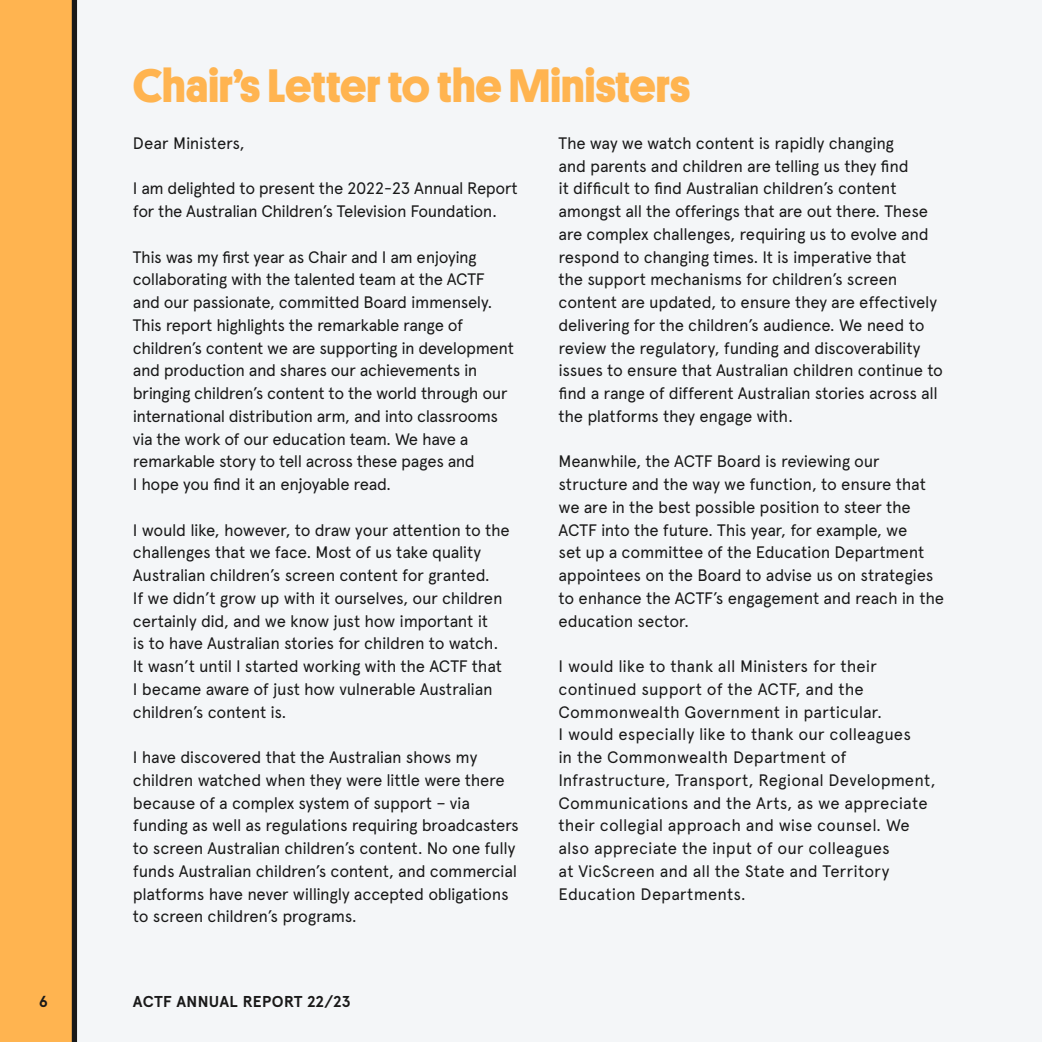
<style>
.page{position:relative;width:1042px;height:1042px;background:#f4f6f8}
.page>*{position:absolute;margin:0;border:0;box-sizing:border-box;transform-origin:0 0}
._2017_Program_Details{font:700 47.25px "Platform";color:#ffb450}
.Letters{font:16.62px/22.8px "Apercu";letter-spacing:-.02em;color:#191919}
.Letters-2{font:16.62px/22.8px "Apercu";letter-spacing:.005em;color:#191919}
.BTS_Contents_Sub{font:700 15.75px "Apercu Pro";letter-spacing:.015em;color:#191919}
</style>
<div class="page">
<svg style="left:0;top:0;width:78px;height:1042px"></svg>
<p class="_2017_Program_Details" style="left:133px;top:51px;width:559px">Chair’s Letter to the Ministers</p>
<p class="Letters" style="left:133px;top:131px;width:113px">Dear Ministers,</p>
<p class="Letters" style="left:133px;top:177px;width:386px">I am delighted to present the 2022-23 Annual Report for the Australian Children’s Television Foundation.</p>
<p class="Letters" style="left:133px;top:245px;width:382px">This was my first year as Chair and I am enjoying collaborating with the talented team at the ACTF and our passionate, committed Board immensely.<br>This report highlights the remarkable range of children’s content we are supporting in development and production and shares our achievements in bringing children’s content to the world through our international distribution arm, and into classrooms via the work of our education team. We have a remarkable story to tell across these pages and<br>I hope you find it an enjoyable read.</p>
<p class="Letters" style="left:133px;top:518px;width:378px">I would like, however, to draw your attention to the challenges that we face. Most of us take quality Australian children’s screen content for granted.<br>If we didn’t grow up with it ourselves, our children certainly did, and we know just how important it<br>is to have Australian stories for children to watch.<br>It wasn’t until I started working with the ACTF that I became aware of just how vulnerable Australian children’s content is.</p>
<p class="Letters" style="left:133px;top:746px;width:387px">I have discovered that the Australian shows my children watched when they were little were there because of a complex system of support – via funding as well as regulations requiring broadcasters to screen Australian children’s content. No one fully funds Australian children’s content, and commercial platforms have never willingly accepted obligations to screen children’s programs.</p>
<p class="Letters" style="left:558px;top:131px;width:386px">The way we watch content is rapidly changing<br>and parents and children are telling us they find<br>it difficult to find Australian children’s content amongst all the offerings that are out there. These are complex challenges, requiring us to evolve and respond to changing times. It is imperative that<br>the support mechanisms for children’s screen content are updated, to ensure they are effectively delivering for the children’s audience. We need to review the regulatory, funding and discoverability issues to ensure that Australian children continue to find a range of different Australian stories across all the platforms they engage with.</p>
<p class="Letters" style="left:558px;top:450px;width:387px">Meanwhile, the ACTF Board is reviewing our structure and the way we function, to ensure that we are in the best possible position to steer the ACTF into the future. This year, for example, we<br>set up a committee of the Education Department appointees on the Board to advise us on strategies to enhance the ACTF’s engagement and reach in the education sector.</p>
<p class="Letters-2" style="left:558px;top:655px;width:379px">I would like to thank all Ministers for their continued support of the ACTF, and the Commonwealth Government in particular.<br>I would especially like to thank our colleagues<br>in the Commonwealth Department of Infrastructure, Transport, Regional Development, Communications and the Arts, as we appreciate their collegial approach and wise counsel. We also appreciate the input of our colleagues<br>at VicScreen and all the State and Territory Education Departments.</p>
<p class="BTS_Contents_Sub" style="left:39px;top:989px;width:10px">6</p>
<p class="BTS_Contents_Sub" style="left:133px;top:989px;width:219px">ACTF ANNUAL REPORT 22/23</p>
</div>
